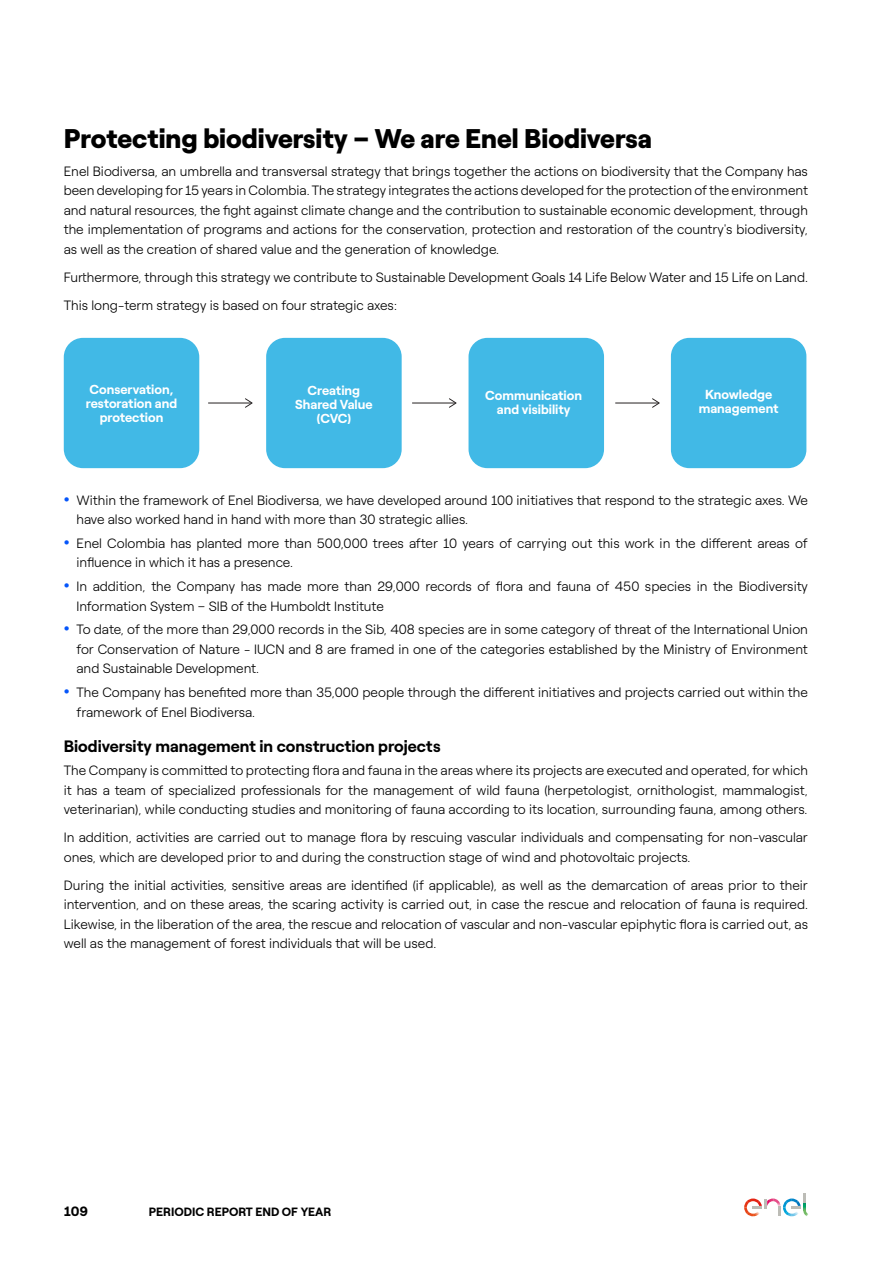
<style>
.page{position:relative;width:893px;height:1263px;background:#fff}
.page>*{position:absolute;margin:0;border:0;box-sizing:border-box;transform-origin:0 0}
.TItolo2{font:900 27px "Roobert ENEL";color:#000}
.Title_5{font:700 16.5px "Roobert ENEL";color:#000}
.TESTO_GIUSTIFICATO{font:300 13.5px/19.5px "Roobert ENEL";color:#000}
.t1{font:700 13.5px "Roobert ENEL";color:#000}
.t2{font:700 13.05px/14px "Roobert ENEL";color:#fff;text-align:center}
.t3{font:700 12px "Roobert ENEL";color:#000}
.s1{font-weight:400;font-size:21px;color:#0555fa}
</style>
<div class="page">
<svg style="left:744px;top:1193px;width:64px;height:23px"></svg>
<div style="left:64px;top:338px;width:135px;height:130px;background:#41b9e6;border-radius:19px"></div>
<div style="left:266px;top:338px;width:136px;height:130px;background:#41b9e6;border-radius:19px"></div>
<div style="left:468px;top:338px;width:136px;height:130px;background:#41b9e6;border-radius:19px"></div>
<div style="left:671px;top:338px;width:135px;height:130px;background:#41b9e6;border-radius:18px"></div>
<hr style="left:208px;top:402px;width:43px;height:1px;background:#231f20">
<svg style="left:245px;top:398px;width:8px;height:10px"></svg>
<hr style="left:412px;top:402px;width:43px;height:1px;background:#231f20">
<svg style="left:449px;top:398px;width:7px;height:10px"></svg>
<hr style="left:615px;top:402px;width:44px;height:1px;background:#231f20">
<svg style="left:652px;top:398px;width:8px;height:10px"></svg>
<p class="TItolo2" style="left:64px;top:117px;width:590px">Protecting biodiversity – We are Enel Biodiversa</p>
<p class="TESTO_GIUSTIFICATO" style="left:64px;top:160px;width:746px;text-align:justify">Enel Biodiversa, an umbrella and transversal strategy that brings together the actions on biodiversity that the Company has been developing for 15 years in Colombia. The strategy integrates the actions developed for the protection of the environment and natural resources, the fight against climate change and the contribution to sustainable economic development, through the implementation of programs and actions for the conservation, protection and restoration of the country's biodiversity, as well as the creation of shared value and the generation of knowledge.</p>
<p class="TESTO_GIUSTIFICATO" style="left:64px;top:266px;width:746px">Furthermore, through this strategy we contribute to Sustainable Development Goals 14 Life Below Water and 15 Life on Land.</p>
<p class="TESTO_GIUSTIFICATO" style="left:64px;top:294px;width:335px">This long-term strategy is based on four strategic axes:</p>
<p class="t2" style="left:86px;top:381px;width:93px">Conservation, restoration and protection</p>
<p class="t2" style="left:295px;top:382px;width:79px">Creating<br>Shared Value (CVC)</p>
<p class="t2" style="left:485px;top:387px;width:98px">Communication and visibility</p>
<p class="t2" style="left:699px;top:386px;width:81px">Knowledge management</p>
<p class="TESTO_GIUSTIFICATO" style="left:77px;top:489px;width:733px;text-indent:-13px"><span class="s1">•</span> Within the framework of Enel Biodiversa, we have developed around 100 initiatives that respond to the strategic axes. We have also worked hand in hand with more than 30 strategic allies.</p>
<p class="TESTO_GIUSTIFICATO" style="left:77px;top:532px;width:733px;text-indent:-13px"><span class="s1">•</span> Enel Colombia has planted more than 500,000 trees after 10 years of carrying out this work in the different areas of influence in which it has a presence.</p>
<p class="TESTO_GIUSTIFICATO" style="left:77px;top:575px;width:733px;text-indent:-13px"><span class="s1">•</span> In addition, the Company has made more than 29,000 records of flora and fauna of 450 species in the Biodiversity<br>Information System – SIB of the Humboldt Institute</p>
<p class="TESTO_GIUSTIFICATO" style="left:77px;top:619px;width:733px;text-align:justify;text-indent:-13px"><span class="s1">•</span> To date, of the more than 29,000 records in the Sib, 408 species are in some category of threat of the International Union for Conservation of Nature - IUCN and 8 are framed in one of the categories established by the Ministry of Environment and Sustainable Development.</p>
<p class="TESTO_GIUSTIFICATO" style="left:77px;top:681px;width:733px;text-indent:-13px"><span class="s1">•</span> The Company has benefited more than 35,000 people through the different initiatives and projects carried out within the framework of Enel Biodiversa.</p>
<p class="Title_5" style="left:64px;top:733px;width:378px">Biodiversity management in construction projects</p>
<p class="TESTO_GIUSTIFICATO" style="left:64px;top:760px;width:746px;text-align:justify">The Company is committed to protecting flora and fauna in the areas where its projects are executed and operated, for which it has a team of specialized professionals for the management of wild fauna (herpetologist, ornithologist, mammalogist, veterinarian), while conducting studies and monitoring of fauna according to its location, surrounding fauna, among others.</p>
<p class="TESTO_GIUSTIFICATO" style="left:64px;top:827px;width:746px">In addition, activities are carried out to manage flora by rescuing vascular individuals and compensating for non-vascular ones, which are developed prior to and during the construction stage of wind and photovoltaic projects.</p>
<p class="TESTO_GIUSTIFICATO" style="left:64px;top:874px;width:746px;text-align:justify">During the initial activities, sensitive areas are identified (if applicable), as well as the demarcation of areas prior to their intervention, and on these areas, the scaring activity is carried out, in case the rescue and relocation of fauna is required.<br>Likewise, in the liberation of the area, the rescue and relocation of vascular and non-vascular epiphytic flora is carried out, as well as the management of forest individuals that will be used.</p>
<p class="t1" style="left:64px;top:1201px;width:26px">109</p>
<p class="t3" style="left:149px;top:1203px;width:184px">PERIODIC REPORT END OF YEAR</p>
</div>
